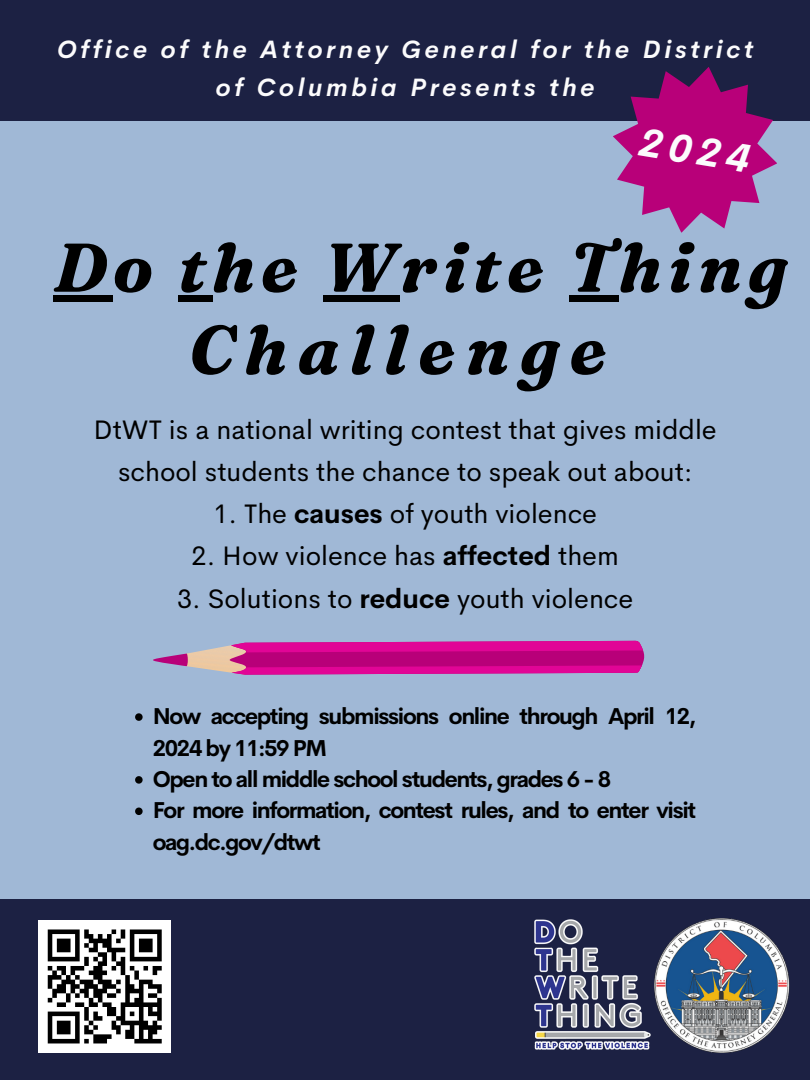
<style>
.page{position:relative;width:810px;height:1080px;background:#1c2143}
.page>*{position:absolute;margin:0;border:0;box-sizing:border-box;transform-origin:0 0}
.t1{font:italic 700 68.75px "Fraunces 9 pt";letter-spacing:.085em;color:#000}
.t2{font:italic 700 68.75px "Fraunces 9 pt";letter-spacing:.15em;color:#000}
.t3{font:italic 700 39.31px "Cerebri Sans";color:#fbfbfc}
.t4{font:26.88px/42.2px "Cerebri Sans";color:#000;text-align:center}
.t5{font:italic 700 24.69px/38px "Cerebri Sans";letter-spacing:.15em;color:#fbfbfc;text-align:center}
.t6{font:700 22.5px/31.4px "Cerebri Sans";letter-spacing:-.06em;color:#000}
.s1{font-weight:700}
</style>
<div class="page">
<div style="left:0;top:122px;width:810px;height:777px;background:#a0b8d6"></div>
<img style="left:534px;top:918px;width:256px;height:135px">
<svg style="left:613px;top:67px;width:164px;height:166px"></svg>
<svg style="left:248px;top:640px;width:397px;height:35px;background:#c9118e"></svg>
<svg style="left:153px;top:642px;width:95px;height:33px"></svg>
<div style="left:39px;top:920px;width:132px;height:133px;background:#fff"></div>
<svg style="left:48px;top:929px;width:114px;height:114px"></svg>
<hr style="left:93px;top:1039px;width:14px;height:4px;background:#000">
<hr style="left:134px;top:1039px;width:28px;height:4px;background:#000">
<div style="left:53px;top:295px;width:60px;height:7px;background:#000"></div>
<div style="left:178px;top:295px;width:35px;height:7px;background:#000"></div>
<div style="left:323px;top:295px;width:77px;height:7px;background:#000"></div>
<div style="left:569px;top:295px;width:50px;height:7px;background:#000"></div>
<svg style="left:135px;top:713px;width:8px;height:8px"></svg>
<svg style="left:135px;top:776px;width:8px;height:8px"></svg>
<svg style="left:135px;top:808px;width:8px;height:7px"></svg>
<p class="t5" style="left:57px;top:30px;width:698px">Office of the Attorney General for the District of Columbia Presents the</p>
<p class="t3" style="left:644px;top:116px;width:113px;rotate:9deg">2024</p>
<p class="t1" style="left:53px;top:224px;width:735px">Do the Write Thing</p>
<p class="t2" style="left:189px;top:307px;width:420px">Challenge</p>
<p class="t4" style="left:94px;top:408px;width:625px">DtWT is a national writing contest that gives middle school students the chance to speak out about:</p>
<p class="t4" style="left:213px;top:493px;width:385px">1. The <span class="s1">causes</span> of youth violence</p>
<p class="t4" style="left:192px;top:535px;width:429px">2. How violence has <span class="s1">affected</span> them</p>
<p class="t4" style="left:177px;top:577px;width:458px">3. Solutions to <span class="s1">reduce</span> youth violence</p>
<p class="t6" style="left:153px;top:701px;width:545px">Now accepting submissions online through April 12,<br>2024 by 11:59 PM</p>
<p class="t6" style="left:153px;top:763px;width:460px">Open to all middle school students, grades 6 - 8</p>
<p class="t6" style="left:153px;top:795px;width:545px">For more information, contest rules, and to enter visit oag.dc.gov/dtwt</p>
</div>
